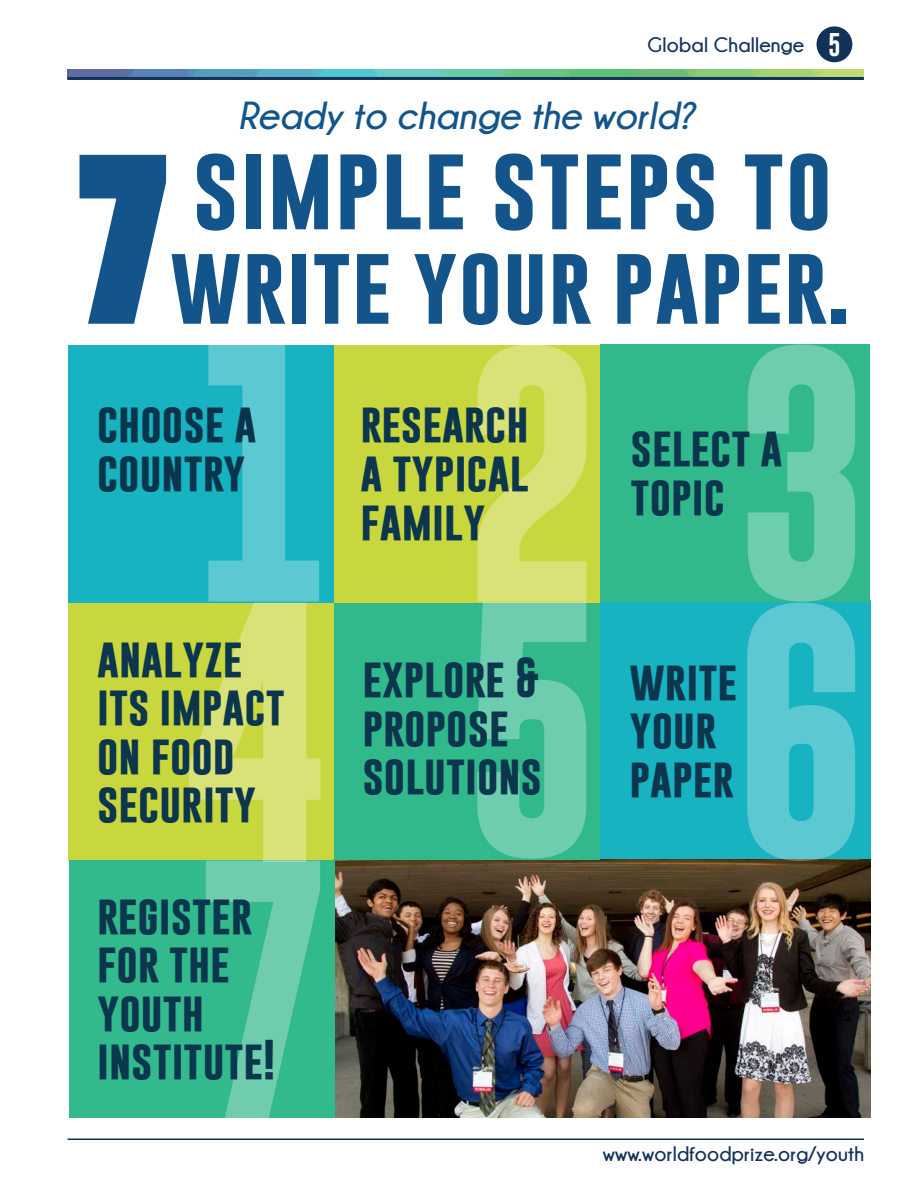
<style>
.page{position:relative;width:918px;height:1188px;background:#fff}
.page>*{position:absolute;margin:0;border:0;box-sizing:border-box;transform-origin:0 0}
.t1{font:700 87px "Gobold";letter-spacing:.015em;color:#13558a}
.t2{font:700 81px "Gobold";letter-spacing:.01em;color:#13558a}
.t3{font:700 40.5px/48.6px "Gobold";color:#0b364d}
.t4{font:700 40.5px/48.6px "Gobold";color:#08354c}
.t5{font:italic 700 39px "Champagne&Limousines";letter-spacing:.01em;color:#13558a}
.t6{font:700 21px "Champagne&Limousines";letter-spacing:.01em;color:#133259}
.s1{font-family:"Gobold Uplow";font-weight:400;font-size:24px;color:#fff}
</style>
<div class="page">
<hr style="left:68px;top:1138px;width:796px;height:2px;background:#123259">
<div style="left:817px;top:26px;width:35px;height:36px;background:#123259;border-radius:50%"></div>
<img style="left:67px;top:70px;width:797px;height:7px">
<hr style="left:67px;top:77px;width:797px;height:3px;background:#123259">
<div style="left:68px;top:594px;width:266px;height:267px;background:#c9d73e"></div>
<div style="left:600px;top:600px;width:271px;height:260px;background:#17b3c0"></div>
<div style="left:68px;top:345px;width:266px;height:257px;background:#17b3c0"></div>
<img style="left:334px;top:860px;width:537px;height:258px">
<div style="left:600px;top:345px;width:270px;height:257px;background:#31b98c"></div>
<div style="left:69px;top:861px;width:265px;height:257px;background:#32b98c"></div>
<div style="left:334px;top:603px;width:266px;height:257px;background:#31b98c"></div>
<div style="left:334px;top:345px;width:266px;height:257px;background:#c9d73e"></div>
<svg style="left:477px;top:345px;width:109px;height:514px"></svg>
<svg style="left:747px;top:345px;width:108px;height:516px"></svg>
<svg style="left:189px;top:345px;width:131px;height:773px"></svg>
<svg style="left:79px;top:154px;width:88px;height:170px"></svg>
<p class="t6" style="left:648px;top:33px;width:195px">Global Challenge <span class="s1">5</span></p>
<p class="t5" style="left:238px;top:94px;width:458px">Ready to change the world?</p>
<p class="t1" style="left:192px;top:130px;width:641px">SIMPLE STEPS TO</p>
<p class="t2" style="left:170px;top:231px;width:682px">WRITE YOUR PAPER.</p>
<p class="t4" style="left:97px;top:399px;width:161px">CHOOSE A<br>COUNTRY</p>
<p class="t3" style="left:97px;top:633px;width:189px">ANALYZE<br>ITS IMPACT<br>ON FOOD<br>SECURITY</p>
<p class="t3" style="left:97px;top:890px;width:180px">REGISTER<br>FOR THE<br>YOUTH<br>INSTITUTE!</p>
<p class="t3" style="left:361px;top:399px;width:170px;text-align:justify">RESEARCH A TYPICAL FAMILY</p>
<p class="t3" style="left:631px;top:422px;width:153px">SELECT A<br>TOPIC</p>
<p class="t3" style="left:363px;top:653px;width:181px">EXPLORE &amp;<br>PROPOSE<br>SOLUTIONS</p>
<p class="t3" style="left:629px;top:656px;width:109px">WRITE<br>YOUR<br>PAPER</p>
<p class="t6" style="left:603px;top:1142px;width:263px">www.worldfoodprize.org/youth</p>
</div>
